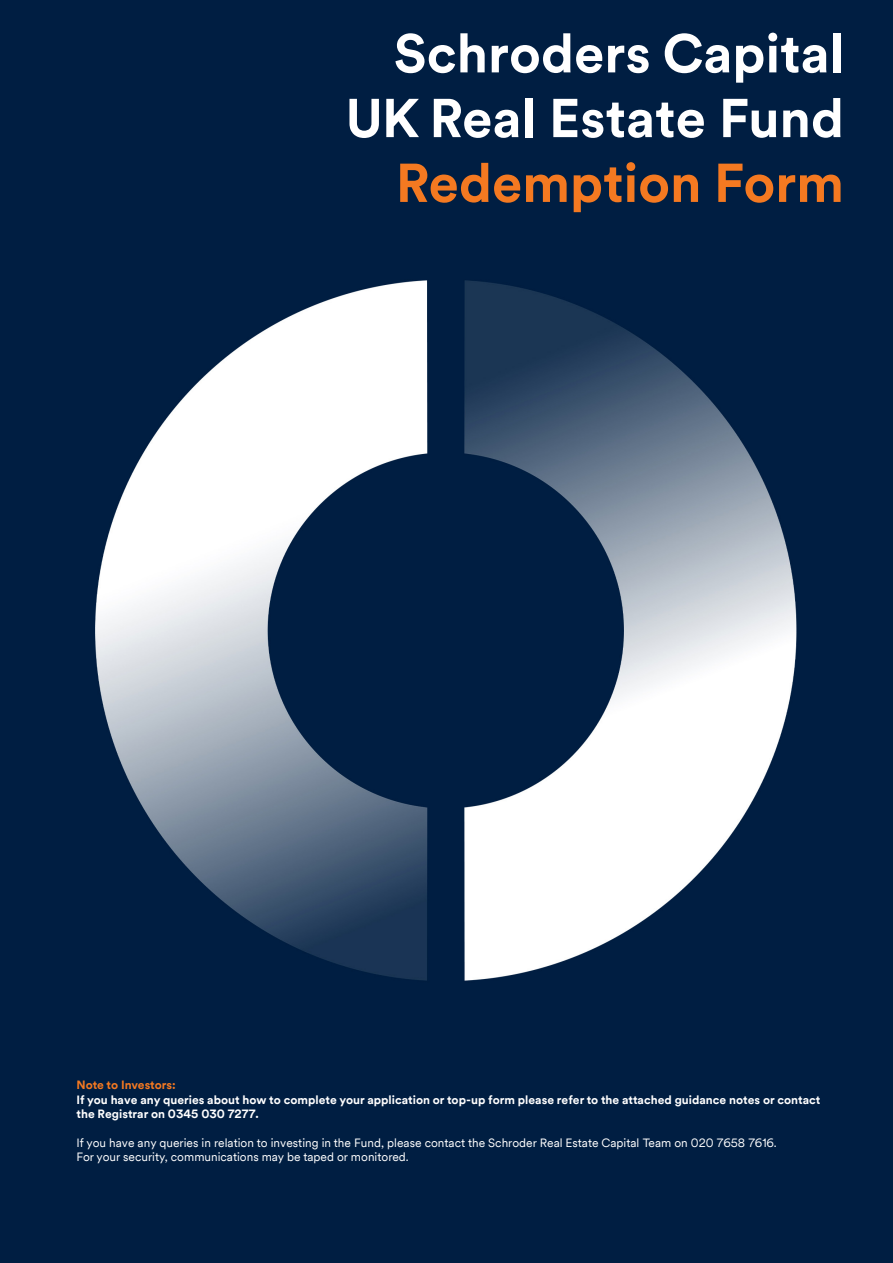
<style>
.page{position:relative;width:893px;height:1263px;background:#fff}
.page>*{position:absolute;margin:0;border:0;box-sizing:border-box;transform-origin:0 0}
.t1{font:700 54px/64.8px "Schroders Circular TT";color:#fff;text-align:right}
.t2{font:12px/14.4px "Schroders Circular TT";color:#fff}
.t3{font:700 12px/14.4px "Schroders Circular TT";color:#fff}
.s1{font-style:inherit}
.s2{color:#f47921}
</style>
<div class="page">
<img style="left:0;top:0;width:893px;height:1263px">
<p class="t1" style="left:345px;top:19px;width:500px">Schroder<span class="s1">s Capital<br></span>UK Real Estate Fund<br><span class="s2">Redemption Form</span></p>
<p class="t3" style="left:77px;top:1077px;width:745px"><span class="s2">Note to Investors:<br></span>If you have any queries about how to complete your application or top-up form please refer to the attached guidance notes or contact the Registrar on <span class="s1">0345 030 7277</span>.</p>
<p class="t2" style="left:77px;top:1135px;width:702px">If you have any queries in relation to investing in the Fund, please contact the Schroder Real Estate Capital Team on 020 7658 <span class="s1">7616</span>.<br>For your security, communications may be taped or monitored.</p>
</div>
